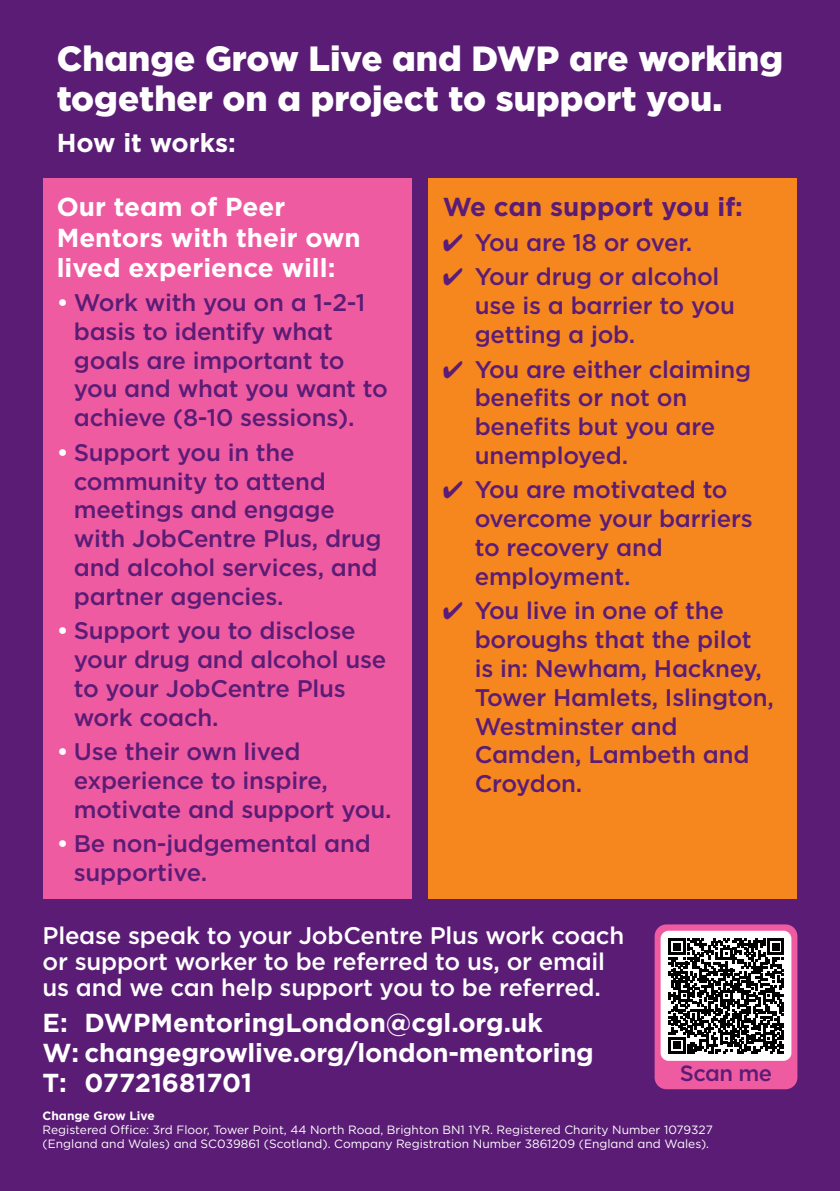
<style>
.page{position:relative;width:840px;height:1191px;background:#fff}
.page>*{position:absolute;margin:0;border:0;box-sizing:border-box;transform-origin:0 0}
.t1{font:900 35px/40px "Gotham";color:#fff}
.t2{font:700 26px/30px "Gotham";color:#fff}
.t3{font:700 26px "Gotham";color:#5b1c76}
.t4{font:500 24px/28.8px "Gotham";letter-spacing:-.01em;color:#5b1c76}
.t5{font:500 24px/26.4px "Gotham";letter-spacing:-.01em;color:#fff}
.t6{font:500 22px "Gotham";letter-spacing:-.025em;color:#5b1c76}
.t7{font:12px/14px "Gotham";color:#fff}
.t8{font:700 12px "Gotham";color:#fff}
.s1{color:#fff}
</style>
<div class="page">
<div style="left:0;top:0;width:839px;height:1191px;background:#5b1c76"></div>
<div style="left:428px;top:179px;width:369px;height:720px;background:#f6871f"></div>
<div style="left:43px;top:179px;width:368px;height:720px;background:#ef5ba1"></div>
<div style="left:654px;top:924px;width:143px;height:165px;background:#ef5ba1;border-radius:12px"></div>
<div style="left:660px;top:930px;width:131px;height:130px;background:#fff;border-radius:8px"></div>
<svg style="left:668px;top:938px;width:115px;height:115px"></svg>
<h1 class="t1" style="left:57px;top:38px;width:727px">Change Grow Live and DWP are working together on a project to support you.</h1>
<p class="t2" style="left:57px;top:128px;width:181px">How it works:</p>
<p class="t2" style="left:57px;top:192px;width:305px">Our team of Peer<br>Mentors with their own lived experience will:</p>
<p class="t4" style="left:74px;top:288px;width:315px;text-indent:-17px"><span class="s1">•</span> Work with you on a 1-2-1 basis to identify what goals are important to you and what you want to achieve (8-10 sessions).</p>
<p class="t4" style="left:74px;top:437px;width:309px;text-indent:-17px"><span class="s1">•</span> Support you in the community to attend meetings and engage with JobCentre Plus, drug and alcohol services, and partner agencies.</p>
<p class="t4" style="left:74px;top:616px;width:314px;text-indent:-17px"><span class="s1">•</span> Support you to disclose your drug and alcohol use to your JobCentre Plus work coach.</p>
<p class="t4" style="left:74px;top:737px;width:319px;text-indent:-17px"><span class="s1">•</span> Use their own lived experience to inspire, motivate and support you.</p>
<p class="t4" style="left:74px;top:829px;width:298px;text-indent:-17px"><span class="s1">•</span> Be non-judgemental and supportive.</p>
<p class="t3" style="left:442px;top:190px;width:301px">We can support you if:</p>
<p class="t4" style="left:442px;top:228px;width:251px">✔ You are 18 or over.</p>
<p class="t4" style="left:474px;top:262px;width:261px;text-indent:-32px">✔ Your drug or alcohol use is a barrier to you getting a job.</p>
<p class="t4" style="left:474px;top:354px;width:278px;text-indent:-32px">✔ You are either claiming benefits or not on benefits but you are unemployed.</p>
<p class="t4" style="left:474px;top:475px;width:279px;text-indent:-32px">✔ You are motivated to overcome your barriers to recovery and employment.</p>
<p class="t4" style="left:474px;top:596px;width:300px;text-indent:-32px">✔ You live in one of the boroughs that the pilot is in: Newham, Hackney,<br>Tower Hamlets, Islington,<br>Westminster and<br>Camden, Lambeth and<br>Croydon.</p>
<p class="t5" style="left:43px;top:921px;width:583px">Please speak to your JobCentre Plus work coach or support worker to be referred to us, or email us and we can help support you to be referred.</p>
<p class="t2" style="left:43px;top:1007px;width:552px">E: DWPMentoringLondon@cgl.org.uk<br>W: changegrowlive.org/london-mentoring<br>T: 07721681701</p>
<p class="t6" style="left:679px;top:1059px;width:94px">Scan me</p>
<p class="t8" style="left:43px;top:1108px;width:114px">Change Grow Live</p>
<p class="t7" style="left:43px;top:1123px;width:671px">Registered Office: 3rd Floor, Tower Point, 44 North Road, Brighton BN1 1YR. Registered Charity Number 1079327 (England and Wales) and SC039861 (Scotland). Company Registration Number 3861209 (England and Wales).</p>
</div>
